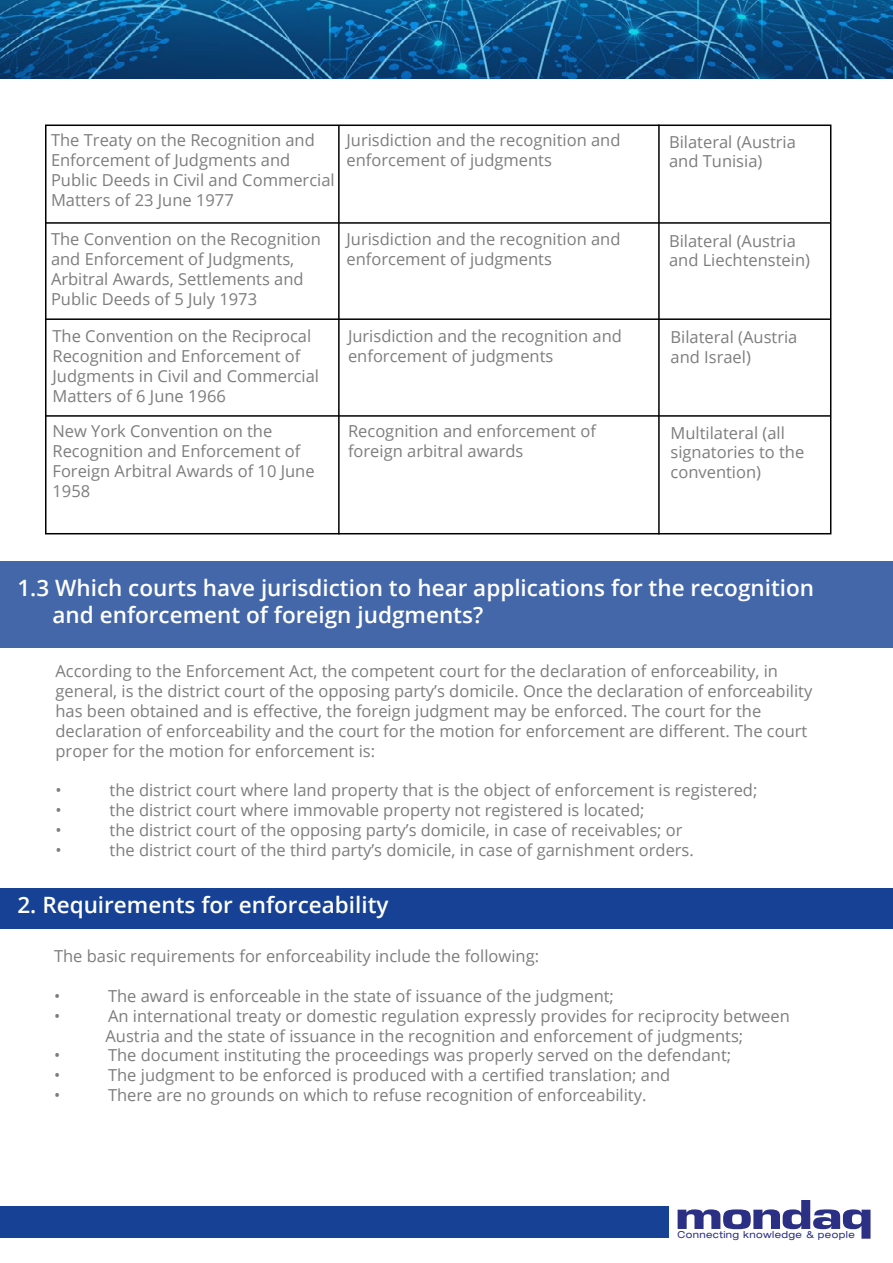
<style>
.page{position:relative;width:893px;height:1263px;background:#fff}
.page>*{position:absolute;margin:0;border:0;box-sizing:border-box;transform-origin:0 0}
.t1{font:600 22.5px/27px "Open Sans";color:#fff}
.t2{font:16.5px/19.8px "Open Sans";color:#7d7d7d}
.t3{font:expanded 9.75px "Helvetica Neue";letter-spacing:.04em;color:#2b3084}
</style>
<div class="page">
<div style="left:0;top:1206px;width:668px;height:32px;background:#164194"></div>
<svg style="left:678px;top:1200px;width:192px;height:39px"></svg>
<img style="left:0;top:0;width:893px;height:78px">
<div style="left:45px;top:124px;width:786px;height:410px;border:2px solid #000"></div>
<hr style="left:338px;top:125px;width:2px;height:409px;background:#000">
<hr style="left:658px;top:125px;width:2px;height:409px;background:#000">
<hr style="left:45px;top:222px;width:785px;height:2px;background:#000">
<hr style="left:45px;top:318px;width:785px;height:2px;background:#000">
<hr style="left:45px;top:415px;width:785px;height:2px;background:#000">
<div style="left:0;top:561px;width:893px;height:86px;background:#4467a9"></div>
<div style="left:0;top:888px;width:893px;height:40px;background:#164194"></div>
<p class="t2" style="left:51px;top:130px;width:285px">The Treaty on the Recognition and<br>Enforcement of Judgments and<br>Public Deeds in Civil and Commercial<br>Matters of 23 June 1977</p>
<p class="t2" style="left:346px;top:130px;width:276px">Jurisdiction and the recognition and enforcement of judgments</p>
<p class="t2" style="left:669px;top:131px;width:128px">Bilateral (Austria and Tunisia)</p>
<p class="t2" style="left:51px;top:229px;width:271px">The Convention on the Recognition and Enforcement of Judgments,<br>Arbitral Awards, Settlements and<br>Public Deeds of 5 July 1973</p>
<p class="t2" style="left:346px;top:229px;width:276px">Jurisdiction and the recognition and enforcement of judgments</p>
<p class="t2" style="left:669px;top:230px;width:143px">Bilateral (Austria and Liechtenstein)</p>
<p class="t2" style="left:52px;top:326px;width:268px">The Convention on the Reciprocal<br>Recognition and Enforcement of<br>Judgments in Civil and Commercial<br>Matters of 6 June 1966</p>
<p class="t2" style="left:348px;top:326px;width:276px">Jurisdiction and the recognition and enforcement of judgments</p>
<p class="t2" style="left:670px;top:327px;width:128px">Bilateral (Austria and Israel)</p>
<p class="t2" style="left:52px;top:421px;width:264px">New York Convention on the<br>Recognition and Enforcement of<br>Foreign Arbitral Awards of 10 June<br>1958</p>
<p class="t2" style="left:348px;top:421px;width:249px">Recognition and enforcement of foreign arbitral awards</p>
<p class="t2" style="left:670px;top:422px;width:135px">Multilateral (all signatories to the convention)</p>
<h1 class="t1" style="left:53px;top:574px;width:763px;text-indent:-35px">1.3 Which courts have jurisdiction to hear applications for the recognition and enforcement of foreign judgments?</h1>
<p class="t2" style="left:56px;top:661px;width:758px">According to the Enforcement Act, the competent court for the declaration of enforceability, in general, is the district court of the opposing party’s domicile. Once the declaration of enforceability has been obtained and is effective, the foreign judgment may be enforced. The court for the declaration of enforceability and the court for the motion for enforcement are different. The court proper for the motion for enforcement is:</p>
<p class="t2" style="left:56px;top:780px;width:8px">•</p>
<p class="t2" style="left:110px;top:780px;width:649px">the district court where land property that is the object of enforcement is registered;</p>
<p class="t2" style="left:56px;top:800px;width:8px">•</p>
<p class="t2" style="left:110px;top:800px;width:536px">the district court where immovable property not registered is located;</p>
<p class="t2" style="left:56px;top:819px;width:8px">•</p>
<p class="t2" style="left:110px;top:819px;width:575px">the district court of the opposing party’s domicile, in case of receivables; or</p>
<p class="t2" style="left:56px;top:839px;width:8px">•</p>
<p class="t2" style="left:110px;top:839px;width:586px">the district court of the third party’s domicile, in case of garnishment orders.</p>
<h1 class="t1" style="left:17px;top:891px;width:373px">2. Requirements for enforceability</h1>
<p class="t2" style="left:54px;top:946px;width:487px">The basic requirements for enforceability include the following:</p>
<p class="t2" style="left:54px;top:986px;width:8px">•</p>
<p class="t2" style="left:108px;top:986px;width:507px">The award is enforceable in the state of issuance of the judgment;</p>
<p class="t2" style="left:54px;top:1005px;width:8px">•</p>
<p class="t2" style="left:105px;top:1005px;width:686px">An international treaty or domestic regulation expressly provides for reciprocity between<br>Austria and the state of issuance in the recognition and enforcement of judgments;</p>
<p class="t2" style="left:54px;top:1045px;width:8px">•</p>
<p class="t2" style="left:108px;top:1045px;width:625px">The document instituting the proceedings was properly served on the defendant;</p>
<p class="t2" style="left:54px;top:1065px;width:8px">•</p>
<p class="t2" style="left:108px;top:1065px;width:564px">The judgment to be enforced is produced with a certified translation; and</p>
<p class="t2" style="left:54px;top:1085px;width:8px">•</p>
<p class="t2" style="left:108px;top:1085px;width:540px">There are no grounds on which to refuse recognition of enforceability.</p>
<p class="t3" style="left:677px;top:1229px;width:179px">Connecting knowledge &amp; people</p>
</div>
